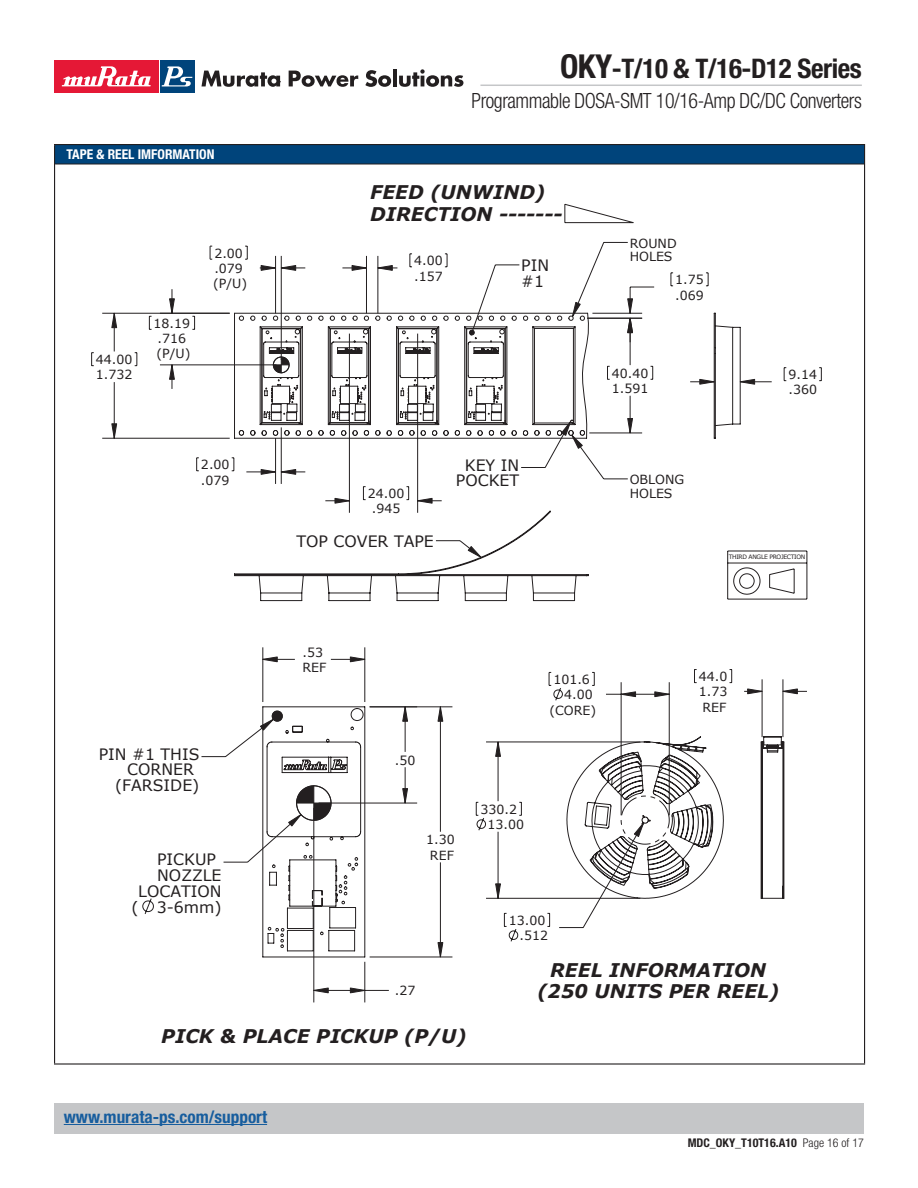
<style>
.page{position:relative;width:918px;height:1188px;background:#fff}
.page>*{position:absolute;margin:0;border:0;box-sizing:border-box;transform-origin:0 0}
.t1{font:700 condensed 27px "Helvetica Neue LT Std";letter-spacing:-.015em;color:#231f20}
.t2{font:300 condensed 21px "Helvetica Neue LT Std";letter-spacing:-.02em;color:#231f20;scale:.95 1}
.t3{font:italic 700 18.9px/21px "Verdana";color:#231f20;text-align:center}
.t4{font:700 condensed 17.25px "Helvetica Neue LT Std";color:#175d9e}
.t5{font:15.75px/15.8px "Verdana";color:#231f20}
.t6{font:700 condensed 13.5px "Helvetica Neue LT Std";color:#fff}
.t7{font:12.6px/15.3px "Verdana";color:#231f20}
.t8{font:700 condensed 12px "Helvetica Neue LT Std";color:#231f20}
.t9{font:6px "Verdana";letter-spacing:-.05em;color:#231f20}
.s1{font-size:33px}
.s2{font-weight:300}
</style>
<div class="page">
<div style="left:55px;top:145px;width:810px;height:19px;background:#00447b"></div>
<hr style="left:54px;top:144px;width:811px;height:1px;background:#231f20">
<svg style="left:54px;top:145px;width:1px;height:19px"></svg>
<svg style="left:864px;top:145px;width:1px;height:19px"></svg>
<hr style="left:54px;top:164px;width:1px;height:899px;background:#231f20">
<hr style="left:864px;top:164px;width:1px;height:899px;background:#231f20">
<hr style="left:54px;top:1063px;width:811px;height:2px;background:#231f20">
<hr style="left:55px;top:164px;width:809px;height:1px;background:#231f20">
<svg style="left:785px;top:550px;width:23px;height:50px"></svg>
<svg style="left:234px;top:313px;width:507px;height:645px"></svg>
<hr style="left:417px;top:334px;width:1px;height:179px;background:#231f20">
<hr style="left:349px;top:334px;width:1px;height:179px;background:#231f20">
<svg style="left:407px;top:486px;width:2px;height:14px"></svg>
<svg style="left:363px;top:486px;width:3px;height:14px"></svg>
<hr style="left:160px;top:365px;width:116px;height:1px;background:#231f20">
<svg style="left:192px;top:316px;width:3px;height:14px"></svg>
<svg style="left:149px;top:316px;width:3px;height:14px"></svg>
<svg style="left:245px;top:246px;width:3px;height:14px"></svg>
<svg style="left:210px;top:246px;width:2px;height:14px"></svg>
<svg style="left:196px;top:458px;width:3px;height:14px"></svg>
<svg style="left:232px;top:458px;width:3px;height:14px"></svg>
<hr style="left:281px;top:427px;width:1px;height:57px;background:#231f20">
<hr style="left:275px;top:438px;width:1px;height:46px;background:#231f20">
<hr style="left:246px;top:472px;width:30px;height:1px;background:#231f20">
<svg style="left:418px;top:498px;width:24px;height:5px"></svg>
<svg style="left:325px;top:498px;width:25px;height:5px"></svg>
<svg style="left:169px;top:289px;width:5px;height:24px"></svg>
<svg style="left:169px;top:365px;width:5px;height:24px"></svg>
<hr style="left:669px;top:682px;width:1px;height:133px;background:#231f20">
<hr style="left:621px;top:694px;width:48px;height:1px;background:#231f20">
<svg style="left:655px;top:692px;width:14px;height:5px"></svg>
<hr style="left:319px;top:803px;width:98px;height:1px;background:#231f20">
<hr style="left:405px;top:767px;width:1px;height:36px;background:#231f20">
<hr style="left:405px;top:707px;width:1px;height:45px;background:#231f20">
<hr style="left:314px;top:808px;width:1px;height:194px;background:#231f20">
<hr style="left:365px;top:962px;width:1px;height:40px;background:#231f20">
<hr style="left:314px;top:990px;width:51px;height:1px;background:#231f20">
<svg style="left:403px;top:789px;width:5px;height:14px"></svg>
<svg style="left:403px;top:708px;width:5px;height:13px"></svg>
<svg style="left:314px;top:988px;width:14px;height:5px"></svg>
<svg style="left:350px;top:988px;width:39px;height:5px"></svg>
<svg style="left:784px;top:367px;width:2px;height:14px"></svg>
<svg style="left:819px;top:367px;width:3px;height:14px"></svg>
<hr style="left:740px;top:382px;width:32px;height:1px;background:#231f20">
<svg style="left:740px;top:379px;width:15px;height:5px"></svg>
<svg style="left:690px;top:379px;width:24px;height:5px"></svg>
<svg style="left:91px;top:352px;width:3px;height:14px"></svg>
<svg style="left:135px;top:352px;width:3px;height:14px"></svg>
<hr style="left:102px;top:438px;width:128px;height:1px;background:#231f20">
<hr style="left:102px;top:313px;width:128px;height:1px;background:#231f20">
<hr style="left:114px;top:382px;width:1px;height:56px;background:#231f20">
<hr style="left:114px;top:313px;width:1px;height:38px;background:#231f20">
<svg style="left:671px;top:273px;width:2px;height:14px"></svg>
<svg style="left:706px;top:273px;width:3px;height:14px"></svg>
<svg style="left:112px;top:424px;width:5px;height:14px"></svg>
<svg style="left:112px;top:313px;width:5px;height:15px"></svg>
<svg style="left:260px;top:253px;width:394px;height:227px"></svg>
<svg style="left:476px;top:203px;width:158px;height:628px"></svg>
<svg style="left:476px;top:802px;width:2px;height:14px"></svg>
<hr style="left:486px;top:742px;width:154px;height:1px;background:#231f20">
<hr style="left:486px;top:898px;width:154px;height:1px;background:#231f20">
<svg style="left:496px;top:736px;width:289px;height:206px"></svg>
<svg style="left:142px;top:898px;width:12px;height:16px"></svg>
<hr style="left:370px;top:707px;width:82px;height:1px;background:#231f20">
<hr style="left:370px;top:957px;width:82px;height:1px;background:#231f20">
<hr style="left:440px;top:707px;width:1px;height:125px;background:#231f20">
<hr style="left:440px;top:862px;width:1px;height:95px;background:#231f20">
<hr style="left:263px;top:647px;width:1px;height:55px;background:#231f20">
<hr style="left:365px;top:647px;width:1px;height:55px;background:#231f20">
<hr style="left:263px;top:659px;width:32px;height:1px;background:#231f20">
<hr style="left:331px;top:659px;width:34px;height:1px;background:#231f20">
<svg style="left:438px;top:707px;width:5px;height:14px"></svg>
<svg style="left:438px;top:942px;width:5px;height:15px"></svg>
<svg style="left:263px;top:657px;width:14px;height:5px"></svg>
<svg style="left:350px;top:657px;width:15px;height:5px"></svg>
<svg style="left:201px;top:710px;width:82px;height:47px"></svg>
<svg style="left:223px;top:785px;width:109px;height:78px"></svg>
<svg style="left:694px;top:669px;width:3px;height:14px"></svg>
<svg style="left:730px;top:669px;width:2px;height:14px"></svg>
<hr style="left:783px;top:679px;width:1px;height:58px;background:#231f20">
<hr style="left:762px;top:679px;width:1px;height:58px;background:#231f20">
<svg style="left:783px;top:689px;width:24px;height:5px"></svg>
<svg style="left:744px;top:689px;width:18px;height:5px"></svg>
<svg style="left:435px;top:540px;width:47px;height:18px"></svg>
<div style="left:54px;top:1103px;width:810px;height:31px;background:#c5c6c8"></div>
<div style="left:54px;top:60px;width:104px;height:32px;background:#e51836"></div>
<svg style="left:62px;top:66px;width:89px;height:20px"></svg>
<div style="left:160px;top:60px;width:34px;height:32px;background:#00447b"></div>
<svg style="left:162px;top:66px;width:30px;height:21px"></svg>
<svg style="left:201px;top:71px;width:80px;height:16px"></svg>
<svg style="left:289px;top:71px;width:69px;height:16px"></svg>
<svg style="left:365px;top:70px;width:26px;height:17px"></svg>
<hr style="left:393px;top:69px;width:4px;height:17px;background:#231f20">
<svg style="left:399px;top:69px;width:64px;height:18px"></svg>
<hr style="left:480px;top:85px;width:382px;height:1px;background:#c5c6c8">
<hr style="left:64px;top:1124px;width:203px;height:1px;background:#175d9e">
<p class="t6" style="left:67px;top:146px;width:149px">TAPE &amp; REEL IMFORMATION</p>
<p class="t7" style="left:96px;top:351px;width:38px">44.00</p>
<p class="t7" style="left:96px;top:367px;width:38px">1.732</p>
<p class="t7" style="left:154px;top:315px;width:38px">18.19</p>
<p class="t7" style="left:156px;top:346px;width:35px">(P/U)</p>
<p class="t7" style="left:158px;top:330px;width:30px">.716</p>
<p class="t7" style="left:214px;top:245px;width:30px">2.00</p>
<p class="t7" style="left:213px;top:276px;width:35px">(P/U)</p>
<p class="t7" style="left:214px;top:260px;width:30px">.079</p>
<p class="t7" style="left:201px;top:457px;width:30px">2.00</p>
<p class="t7" style="left:201px;top:472px;width:30px">.079</p>
<p class="t5" style="left:99px;top:746px;width:102px">PIN #1 THIS</p>
<p class="t5" style="left:127px;top:761px;width:68px">CORNER</p>
<p class="t5" style="left:115px;top:777px;width:86px">(FARSIDE)</p>
<p class="t5" style="left:157px;top:851px;width:60px">PICKUP</p>
<p class="t5" style="left:157px;top:867px;width:66px">NOZZLE</p>
<p class="t5" style="left:138px;top:883px;width:85px">LOCATION</p>
<p class="t5" style="left:131px;top:899px;width:92px">( 3-6mm)</p>
<h1 class="t1" style="left:560px;top:52px;width:303px"><span class="s1">OKY</span>-T/10 &amp; T/16-D12 Series</h1>
<h2 class="t2" style="left:471px;top:89px;width:412px">Programmable DOSA-SMT 10/16-Amp DC/DC Converters</h2>
<h3 class="t3" style="left:370px;top:180px;width:194px;line-height:22.4px;text-align:left">FEED (UNWIND)<br>DIRECTION -------</h3>
<p class="t7" style="left:414px;top:253px;width:30px">4.00</p>
<p class="t7" style="left:414px;top:268px;width:30px">.157</p>
<p class="t5" style="left:521px;top:257px;width:29px">PIN #1</p>
<p class="t7" style="left:368px;top:485px;width:38px;text-align:center">24.00 .945</p>
<p class="t5" style="left:297px;top:533px;width:139px">TOP COVER TAPE</p>
<p class="t5" style="left:456px;top:456px;width:65px;text-align:center">KEY IN<br>POCKET</p>
<p class="t7" style="left:630px;top:236px;width:48px;line-height:13.5px">ROUND<br>HOLES</p>
<p class="t7" style="left:675px;top:272px;width:30px">1.75</p>
<p class="t7" style="left:612px;top:365px;width:38px">40.40</p>
<p class="t7" style="left:612px;top:380px;width:38px">1.591</p>
<p class="t7" style="left:675px;top:287px;width:30px">.069</p>
<p class="t7" style="left:788px;top:366px;width:30px">9.14</p>
<p class="t7" style="left:788px;top:382px;width:30px">.360</p>
<p class="t7" style="left:630px;top:473px;width:56px;line-height:13.4px">OBLONG<br>HOLES</p>
<p class="t9" style="left:729px;top:553px;width:78px">THIRD ANGLE PROJECTION</p>
<p class="t7" style="left:302px;top:644px;width:25px">.53<br>REF</p>
<p class="t7" style="left:395px;top:752px;width:22px">.50</p>
<p class="t7" style="left:426px;top:832px;width:30px;text-align:center">1.30<br>REF</p>
<p class="t7" style="left:553px;top:671px;width:38px">101.6</p>
<p class="t7" style="left:549px;top:687px;width:48px;text-align:right">4.00 (CORE)</p>
<p class="t7" style="left:481px;top:801px;width:38px">330.2</p>
<p class="t7" style="left:487px;top:816px;width:38px">13.00</p>
<p class="t7" style="left:509px;top:912px;width:38px">13.00</p>
<p class="t7" style="left:520px;top:928px;width:30px">.512</p>
<p class="t7" style="left:699px;top:668px;width:30px">44.0</p>
<p class="t7" style="left:699px;top:684px;width:30px">1.73<br>REF</p>
<p class="t7" style="left:395px;top:983px;width:22px">.27</p>
<h3 class="t3" style="left:537px;top:959px;width:244px">REEL INFORMATION (250 UNITS PER REEL)</h3>
<h3 class="t3" style="left:161px;top:1025px;width:307px">PICK &amp; PLACE PICKUP (P/U)</h3>
<h3 class="t4" style="left:64px;top:1106px;width:205px">www.murata-ps.com/support</h3>
<p class="t8" style="left:688px;top:1136px;width:178px">MDC_OKY_T10T16.A10 <span class="s2">Page 16 of 17</span></p>
</div>
